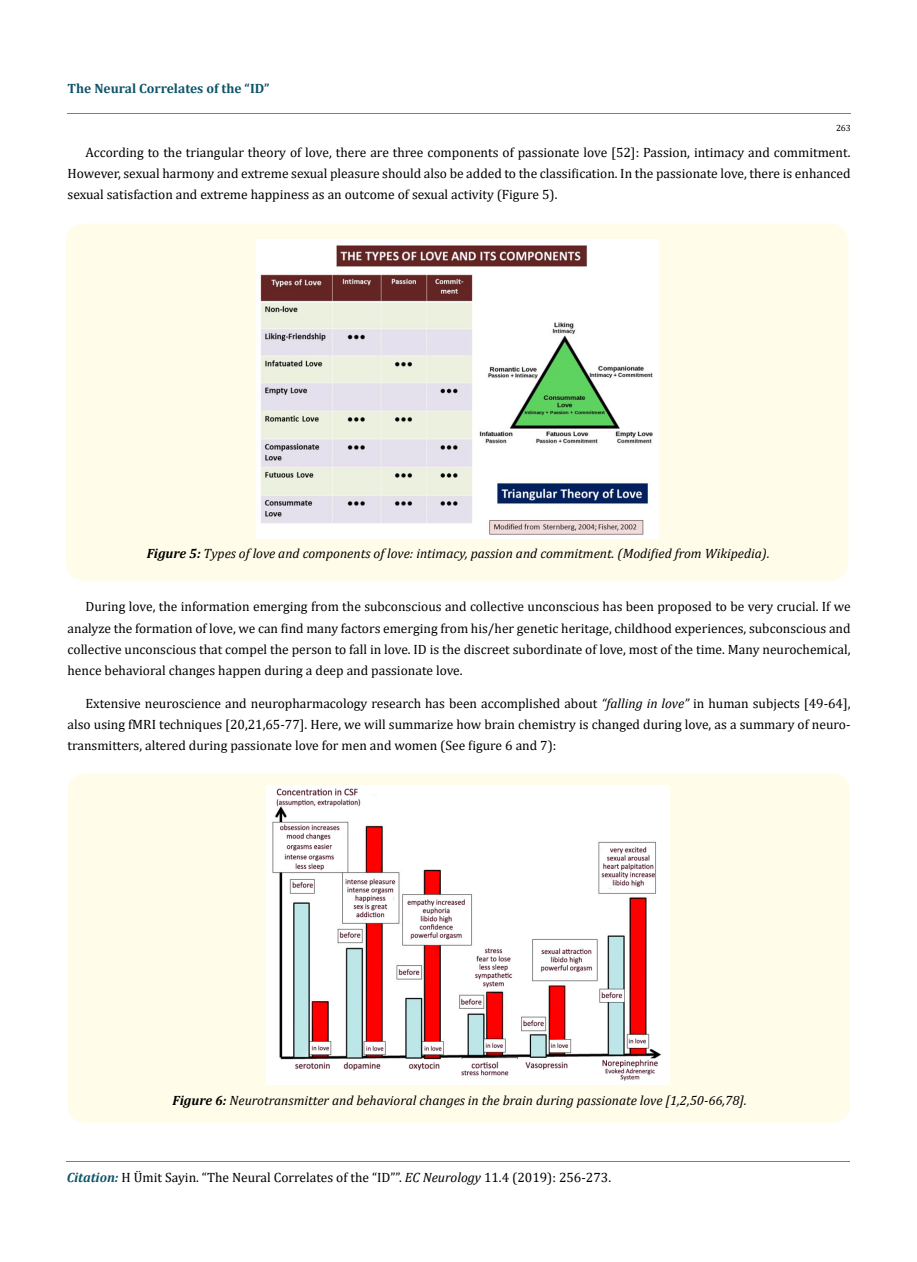
<style>
.page{position:relative;width:917px;height:1262px;background:#fff}
.page>*{position:absolute;margin:0;border:0;box-sizing:border-box;transform-origin:0 0}
.t1{font:13.5px/21px "Cambria";color:#000;text-align:justify}
.t2{font:italic 13.5px "Cambria";color:#000}
.t3{font:700 13.5px "Cambria";color:#0e546a}
.t4{font:9px "Cambria";color:#000}
.s1{font-weight:700}
.s2{font-style:italic}
.s3{font-weight:700;font-style:italic;color:#0e546a}
</style>
<div class="page">
<hr style="left:67px;top:113px;width:783px;height:1px;background:#e05d1a">
<hr style="left:66px;top:1161px;width:783px;height:1px;background:#e05d1a">
<div style="left:66px;top:223px;width:782px;height:357px;background:#fffde9;border-radius:18px"></div>
<img style="left:256px;top:239px;width:402px;height:299px">
<div style="left:68px;top:773px;width:781px;height:349px;background:#fffde9;border-radius:18px"></div>
<img style="left:266px;top:785px;width:403px;height:299px">
<p class="t3" style="left:68px;top:79px;width:203px">The Neural Correlates of the “ID”</p>
<p class="t4" style="left:836px;top:123px;width:16px">263</p>
<p class="t1" style="left:68px;top:142px;width:784px;text-indent:18px">According to the triangular theory of love, there are three components of passionate love [52]: Passion, intimacy and commitment.<br>However, sexual harmony and extreme sexual pleasure should also be added to the classification. In the passionate love, there is enhanced sexual satisfaction and extreme happiness as an outcome of sexual activity (Figure 5).</p>
<p class="t2" style="left:147px;top:544px;width:624px"><span class="s1">Figure 5:</span> Types of love and components of love: intimacy, passion and commitment. (Modified from Wikipedia).</p>
<p class="t1" style="left:68px;top:596px;width:784px;text-indent:18px">During love, the information emerging from the subconscious and collective unconscious has been proposed to be very crucial. If we analyze the formation of love, we can find many factors emerging from his/her genetic heritage, childhood experiences, subconscious and collective unconscious that compel the person to fall in love. ID is the discreet subordinate of love, most of the time. Many neurochemical, hence behavioral changes happen during a deep and passionate love.</p>
<p class="t1" style="left:67px;top:692px;width:784px;text-indent:18px">Extensive neuroscience and neuropharmacology research has been accomplished about <span class="s2">“falling in love”</span> in human subjects [49-64], also using fMRI techniques [20,21,65-77]. Here, we will summarize how brain chemistry is changed during love, as a summary of neuro&shy;transmitters, altered during passionate love for men and women (See figure 6 and 7):</p>
<p class="t2" style="left:172px;top:1090px;width:575px"><span class="s1">Figure 6:</span> Neurotransmitter and behavioral changes in the brain during passionate love [1,2,50-66,78].</p>
<p class="t1" style="left:67px;top:1166px;width:546px"><span class="s3">Citation:</span> H Ümit Sayin. “The Neural Correlates of the “ID””. <span class="s2">EC Neurology</span> 11.4 (2019): 256-273.</p>
</div>
